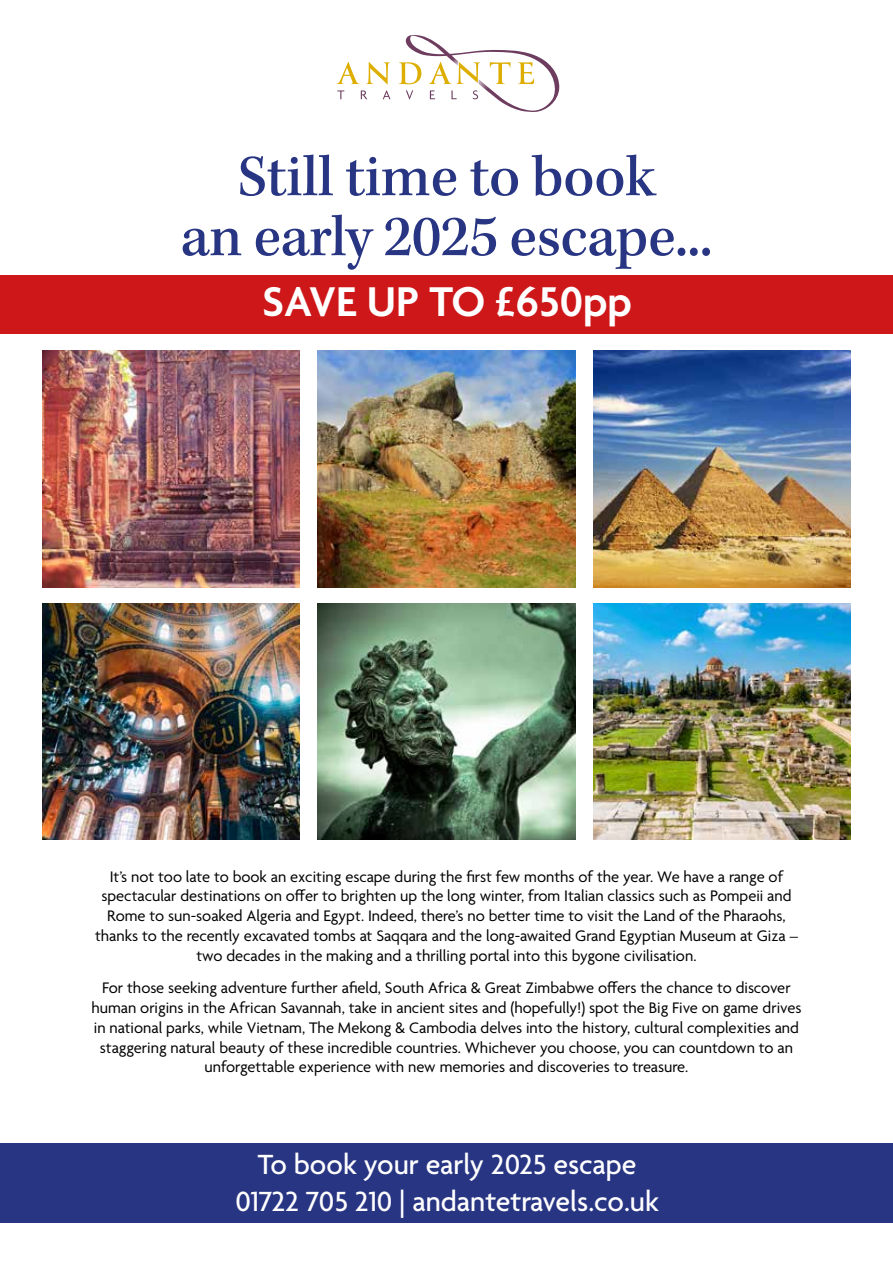
<style>
.page{position:relative;width:893px;height:1263px;background:#fff}
.page>*{position:absolute;margin:0;border:0;box-sizing:border-box;transform-origin:0 0}
.t1{font:500 60px/60px "Kepler Std";letter-spacing:-.01em;color:#283583;text-align:center}
.t2{font:600 45px "Agenda";color:#fff}
.t3{font:500 30px/37.2px "Agenda";color:#fff;text-align:center}
.t4{font:16.5px/19.8px "Agenda";color:#000;text-align:center}
</style>
<div class="page">
<svg style="left:336px;top:35px;width:224px;height:77px"></svg>
<div style="left:0;top:1144px;width:893px;height:79px;background:#283583"></div>
<div style="left:0;top:275px;width:893px;height:59px;background:#cd1719"></div>
<img style="left:43px;top:351px;width:257px;height:236px">
<img style="left:318px;top:351px;width:257px;height:236px">
<img style="left:593px;top:351px;width:257px;height:236px">
<img style="left:43px;top:603px;width:257px;height:237px">
<img style="left:318px;top:603px;width:257px;height:237px">
<img style="left:593px;top:603px;width:257px;height:237px">
<h1 class="t1" style="left:180px;top:149px;width:534px">Still time to book<br>an early 2025 escape...</h1>
<h2 class="t2" style="left:262px;top:278px;width:371px">SAVE UP TO £650pp</h2>
<p class="t4" style="left:95px;top:867px;width:704px">It’s not too late to book an exciting escape during the first few months of the year. We have a range of spectacular destinations on offer to brighten up the long winter, from Italian classics such as Pompeii and Rome to sun-soaked Algeria and Egypt. Indeed, there’s no better time to visit the Land of the Pharaohs, thanks to the recently excavated tombs at Saqqara and the long-awaited Grand Egyptian Museum at Giza – two decades in the making and a thrilling portal into this bygone civilisation.</p>
<p class="t4" style="left:91px;top:979px;width:712px">For those seeking adventure further afield, South Africa &amp; Great Zimbabwe offers the chance to discover human origins in the African Savannah, take in ancient sites and (hopefully!) spot the Big Five on game drives in national parks, while Vietnam, The Mekong &amp; Cambodia delves into the history, cultural complexities and staggering natural beauty of these incredible countries. Whichever you choose, you can countdown to an unforgettable experience with new memories and discoveries to treasure.</p>
<h3 class="t3" style="left:235px;top:1148px;width:425px">To book your early 2025 escape<br>01722 705 210 | andantetravels.co.uk</h3>
</div>
